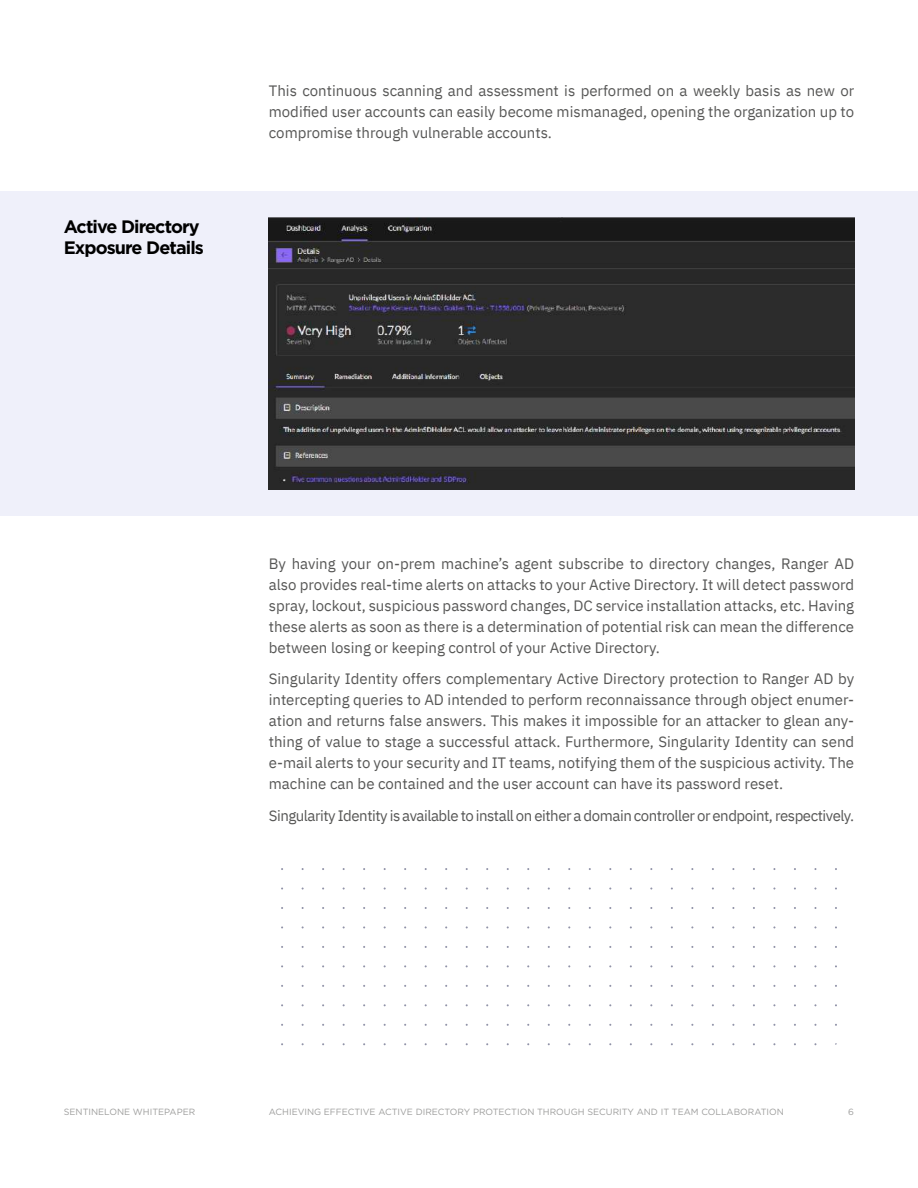
<style>
.page{position:relative;width:918px;height:1188px;background:#fff}
.page>*{position:absolute;margin:0;border:0;box-sizing:border-box;transform-origin:0 0}
.t1{font:700 18px/21px "Gotham";letter-spacing:-.05em;color:#000}
.t2{font:15px/21px "IBM Plex Sans";letter-spacing:-.005em;color:#575756;text-align:justify}
.t3{font:15px "IBM Plex Sans";letter-spacing:-.03em;color:#575756}
.t4{font:9px "Gotham";color:#9d9d9c}
</style>
<div class="page">
<div style="left:0;top:191px;width:918px;height:325px;background:#eff0fa"></div>
<img style="left:269px;top:218px;width:585px;height:272px">
<p class="t1" style="left:64px;top:216px;width:142px">Active Directory<br>Exposure Details</p>
<p class="t2" style="left:269px;top:79px;width:587px">This continuous scanning and assessment is performed on a weekly basis as new or modified user accounts can easily become mismanaged, opening the organization up to compromise through vulnerable accounts.</p>
<p class="t2" style="left:269px;top:551px;width:587px">By having your on-prem machine’s agent subscribe to directory changes, Ranger AD also provides real-time alerts on attacks to your Active Directory. It will detect password spray, lockout, suspicious password changes, DC service installation attacks, etc. Having these alerts as soon as there is a determination of potential risk can mean the difference between losing or keeping control of your Active Directory.</p>
<p class="t2" style="left:269px;top:667px;width:587px">Singularity Identity offers complementary Active Directory protection to Ranger AD by intercepting queries to AD intended to perform reconnaissance through object enumer&shy;ation and returns false answers. This makes it impossible for an attacker to glean any&shy;thing of value to stage a successful attack. Furthermore, Singularity Identity can send e-mail alerts to your security and IT teams, notifying them of the suspicious activity. The machine can be contained and the user account can have its password reset.</p>
<p class="t3" style="left:269px;top:804px;width:587px">Singularity Identity is available to install on either a domain controller or endpoint, respectively.</p>
<p class="t4" style="left:64px;top:1106px;width:133px">SENTINELONE WHITEPAPER</p>
<p class="t4" style="left:269px;top:1106px;width:517px">ACHIEVING EFFECTIVE ACTIVE DIRECTORY PROTECTION THROUGH SECURITY AND IT TEAM COLLABORATION</p>
<p class="t4" style="left:848px;top:1106px;width:7px">6</p>
</div>
